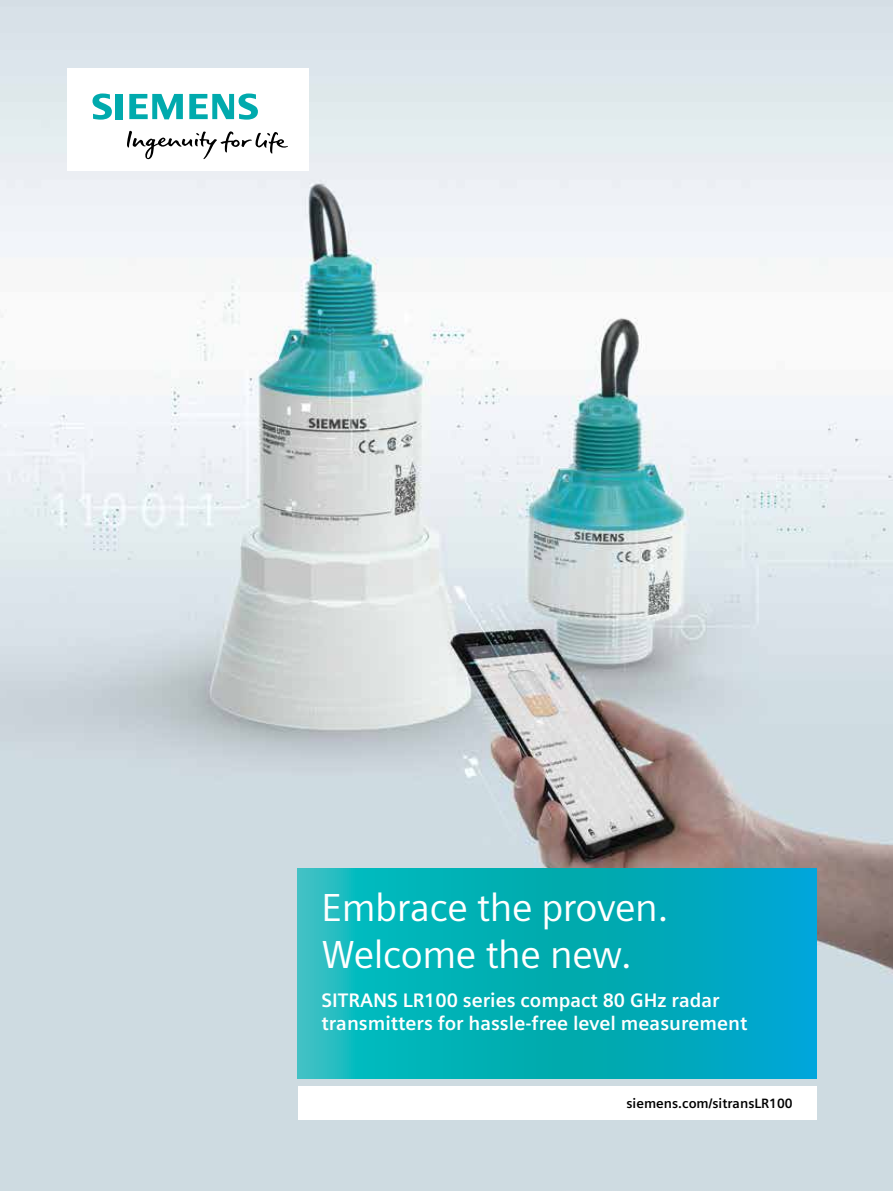
<style>
.page{position:relative;width:893px;height:1191px;background:#fff}
.page>*{position:absolute;margin:0;border:0;box-sizing:border-box;transform-origin:0 0}
.t1{font:39px/46.8px "Siemens Sans Global";letter-spacing:-.01em;color:#fff}
.t2{font:700 19.5px/23.4px "Siemens Sans Global";color:#fff}
.t3{font:700 13.5px "Siemens Sans Global";color:#000}
</style>
<div class="page">
<img style="left:0;top:0;width:893px;height:1191px">
<div style="left:298px;top:1086px;width:518px;height:33px;background:#fff"></div>
<svg style="left:298px;top:869px;width:518px;height:209px;background:#04aebb"></svg>
<div style="left:67px;top:68px;width:241px;height:102px;background:#fff"></div>
<svg style="left:127px;top:131px;width:161px;height:28px"></svg>
<svg style="left:93px;top:93px;width:30px;height:27px"></svg>
<svg style="left:129px;top:94px;width:54px;height:25px"></svg>
<svg style="left:189px;top:93px;width:69px;height:27px"></svg>
<h1 class="t1" style="left:321px;top:886px;width:349px">Embrace the proven.<br>Welcome the new.</h1>
<p class="t2" style="left:321px;top:988px;width:427px">SITRANS LR100 series compact 80 GHz radar transmitters for hassle-free level measurement</p>
<p class="t3" style="left:626px;top:1095px;width:168px">siemens.com/sitransLR100</p>
</div>
